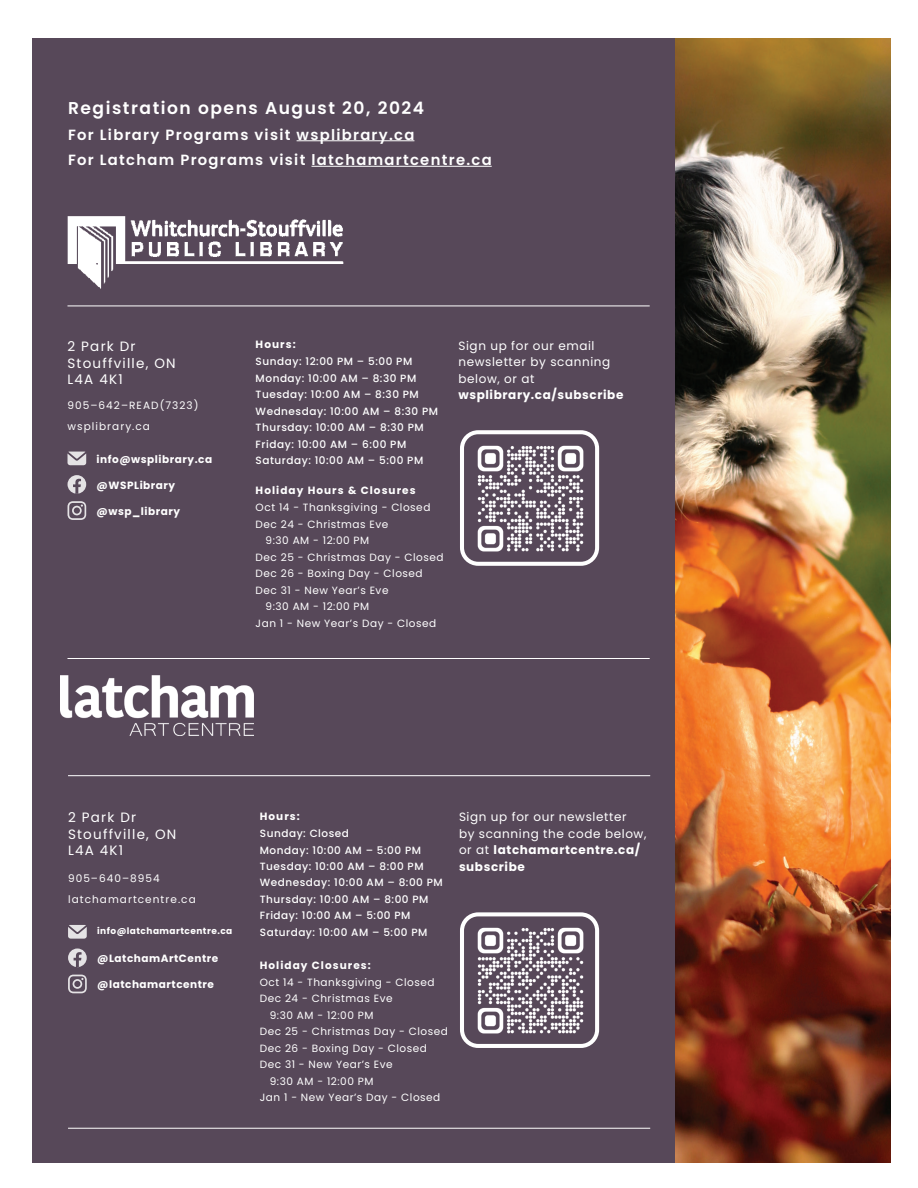
<style>
.page{position:relative;width:918px;height:1188px;background:#fff}
.page>*{position:absolute;margin:0;border:0;box-sizing:border-box;transform-origin:0 0}
.t1{font:600 17.1px "Poppins";letter-spacing:.09em;color:#fff}
.t2{font:600 14.85px/25.5px "Poppins";letter-spacing:.085em;color:#fff}
.t3{font:13.5px/16.5px "Poppins";letter-spacing:.09em;color:#fff}
.t4{font:12px/16.5px "Poppins";letter-spacing:.05em;color:#fff}
.t5{font:700 12px "Poppins";letter-spacing:.05em;color:#fff}
.t6{font:10.5px "Poppins";letter-spacing:.05em;color:#fff}
.t7{font:500 10.5px/16.5px "Poppins";letter-spacing:.05em;color:#fff}
.t8{font:700 10.5px "Poppins";letter-spacing:.05em;color:#fff}
.t9{font:10.5px/20.9px "Poppins";letter-spacing:.1em;color:#fff}
.t10{font:700 10.5px "Poppins";letter-spacing:.1em;color:#fff}
.t11{font:700 9px "Poppins";letter-spacing:.05em;color:#fff}
.s1{font-weight:700}
</style>
<div class="page">
<div style="left:32px;top:38px;width:656px;height:1125px;background:#574859"></div>
<img style="left:67px;top:216px;width:277px;height:73px">
<hr style="left:68px;top:658px;width:582px;height:1px;background:#fff">
<hr style="left:68px;top:306px;width:582px;height:1px;background:#fff">
<svg style="left:68px;top:501px;width:18px;height:19px"></svg>
<svg style="left:68px;top:475px;width:18px;height:19px"></svg>
<svg style="left:68px;top:452px;width:18px;height:13px"></svg>
<hr style="left:68px;top:775px;width:582px;height:1px;background:#fff">
<hr style="left:68px;top:1128px;width:582px;height:1px;background:#fff">
<img style="left:60px;top:676px;width:194px;height:60px">
<img style="left:477px;top:927px;width:107px;height:107px">
<div style="left:460px;top:912px;width:139px;height:136px;border:4px solid #fff;border-radius:16px"></div>
<img style="left:477px;top:445px;width:107px;height:107px">
<div style="left:460px;top:430px;width:139px;height:136px;border:4px solid #fff;border-radius:16px"></div>
<svg style="left:68px;top:975px;width:19px;height:18px"></svg>
<svg style="left:68px;top:949px;width:19px;height:18px"></svg>
<svg style="left:68px;top:925px;width:19px;height:14px"></svg>
<img style="left:675px;top:38px;width:216px;height:1125px">
<hr style="left:297px;top:140px;width:117px;height:1px;background:#fff">
<hr style="left:311px;top:166px;width:181px;height:1px;background:#fff">
<h1 class="t1" style="left:68px;top:98px;width:358px">Registration opens August 20, 2024</h1>
<h2 class="t2" style="left:68px;top:122px;width:425px">For Library Programs visit wsplibrary.ca<br>For Latcham Programs visit latchamartcentre.ca</h2>
<p class="t3" style="left:68px;top:339px;width:110px">2 Park Dr<br>Stouffville, ON<br>L4A 4K1</p>
<p class="t4" style="left:458px;top:338px;width:153px">Sign up for our email newsletter by scanning below, or at</p>
<p class="t5" style="left:458px;top:388px;width:167px">wsplibrary.ca/subscribe</p>
<p class="t8" style="left:256px;top:339px;width:42px">Hours:</p>
<p class="t7" style="left:256px;top:354px;width:184px">Sunday: 12:00 PM – 5:00 PM<br>Monday: 10:00 AM – 8:30 PM<br>Tuesday: 10:00 AM – 8:30 PM<br>Wednesday: 10:00 AM – 8:30 PM<br>Thursday: 10:00 AM – 8:30 PM<br>Friday: 10:00 AM – 6:00 PM<br>Saturday: 10:00 AM – 5:00 PM</p>
<p class="t9" style="left:68px;top:395px;width:133px">905–642–READ(7323)</p>
<p class="t9" style="left:68px;top:416px;width:84px">wsplibrary.ca</p>
<p class="t8" style="left:97px;top:453px;width:117px">info@wsplibrary.ca</p>
<p class="t8" style="left:97px;top:479px;width:80px">@WSPLibrary</p>
<p class="t8" style="left:97px;top:505px;width:85px">@wsp_library</p>
<p class="t10" style="left:256px;top:484px;width:161px">Holiday Hours &amp; Closures</p>
<p class="t6" style="left:256px;top:502px;width:176px">Oct 14 - Thanksgiving - Closed</p>
<p class="t6" style="left:256px;top:518px;width:134px">Dec 24 - Christmas Eve</p>
<p class="t6" style="left:266px;top:535px;width:105px">9:30 AM - 12:00 PM</p>
<p class="t6" style="left:256px;top:551px;width:190px">Dec 25 - Christmas Day - Closed</p>
<p class="t6" style="left:256px;top:568px;width:169px">Dec 26 - Boxing Day - Closed</p>
<p class="t6" style="left:256px;top:584px;width:134px">Dec 31 - New Year’s Eve</p>
<p class="t6" style="left:266px;top:601px;width:105px">9:30 AM - 12:00 PM</p>
<p class="t6" style="left:256px;top:617px;width:182px">Jan 1 - New Year’s Day - Closed</p>
<p class="t3" style="left:68px;top:810px;width:110px">2 Park Dr<br>Stouffville, ON<br>L4A 4K1</p>
<p class="t9" style="left:68px;top:868px;width:129px">905–640–8954 latchamartcentre.ca</p>
<p class="t11" style="left:97px;top:926px;width:137px">info@latchamartcentre.ca</p>
<p class="t8" style="left:97px;top:952px;width:123px">@LatchamArtCentre</p>
<p class="t8" style="left:97px;top:978px;width:118px">@latchamartcentre</p>
<p class="t8" style="left:260px;top:810px;width:42px">Hours:</p>
<p class="t7" style="left:260px;top:825px;width:184px">Sunday: Closed<br>Monday: 10:00 AM – 5:00 PM<br>Tuesday: 10:00 AM – 8:00 PM<br>Wednesday: 10:00 AM – 8:00 PM<br>Thursday: 10:00 AM – 8:00 PM<br>Friday: 10:00 AM – 5:00 PM<br>Saturday: 10:00 AM – 5:00 PM</p>
<p class="t10" style="left:260px;top:959px;width:113px">Holiday Closures:</p>
<p class="t6" style="left:260px;top:976px;width:176px">Oct 14 - Thanksgiving - Closed</p>
<p class="t6" style="left:260px;top:993px;width:134px">Dec 24 - Christmas Eve</p>
<p class="t6" style="left:270px;top:1009px;width:105px">9:30 AM - 12:00 PM</p>
<p class="t6" style="left:260px;top:1026px;width:190px">Dec 25 - Christmas Day - Closed</p>
<p class="t6" style="left:260px;top:1042px;width:169px">Dec 26 - Boxing Day - Closed</p>
<p class="t6" style="left:260px;top:1059px;width:134px">Dec 31 - New Year’s Eve</p>
<p class="t6" style="left:270px;top:1075px;width:105px">9:30 AM - 12:00 PM</p>
<p class="t6" style="left:260px;top:1092px;width:182px">Jan 1 - New Year’s Day - Closed</p>
<p class="t4" style="left:459px;top:809px;width:189px">Sign up for our newsletter<br>by scanning the code below, or at <span class="s1">latchamartcentre.ca/ subscribe</span></p>
</div>
